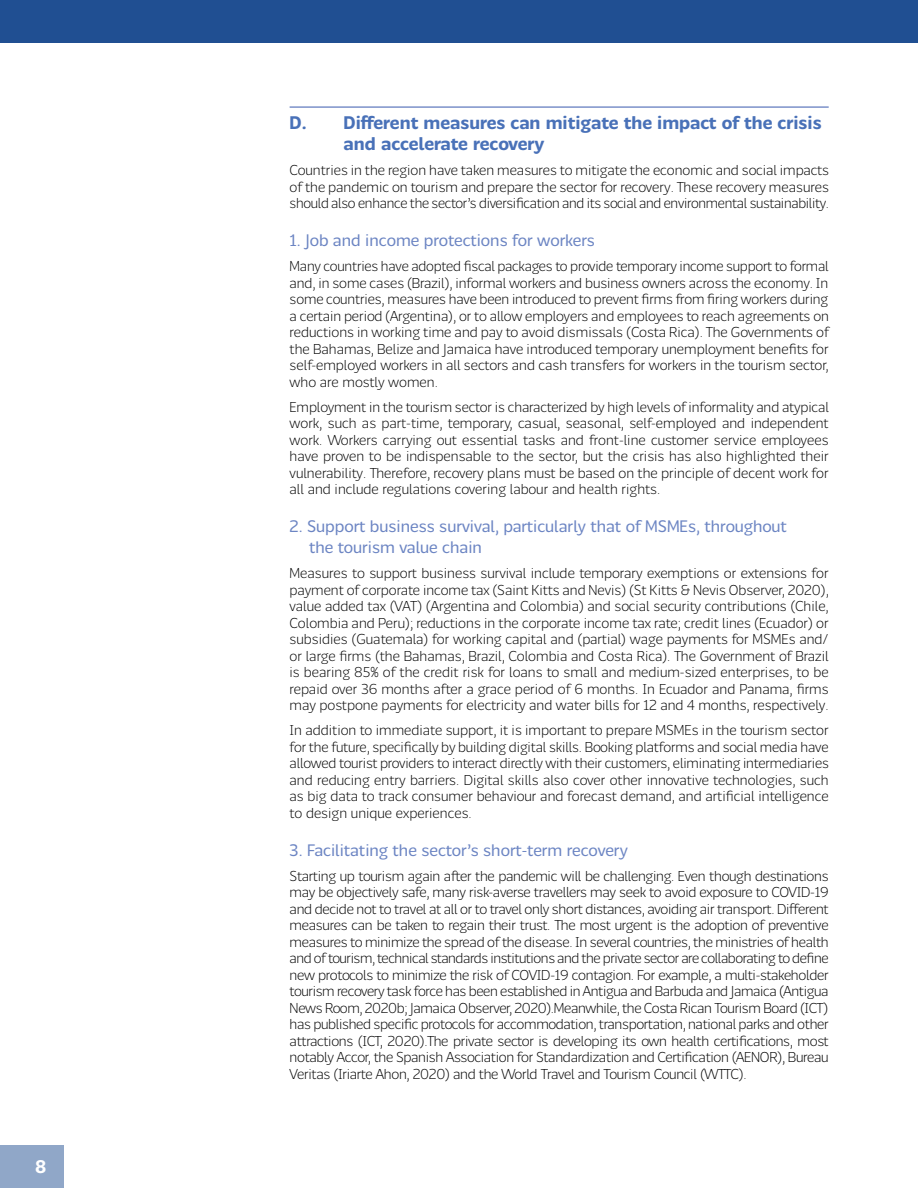
<style>
.page{position:relative;width:918px;height:1188px;background:#fff}
.page>*{position:absolute;margin:0;border:0;box-sizing:border-box;transform-origin:0 0}
.t1{font:700 18px/21px "Chilena";color:#4971b8}
.t2{font:700 18px "Chilena";color:#fff}
.t3{font:16.5px/21px "Chilena";color:#6c85c3}
.t4{font:300 14.25px/16.5px "Chilena";color:#000;text-align:justify}
</style>
<div class="page">
<div style="left:0;top:1145px;width:64px;height:43px;background:#90a7c8"></div>
<hr style="left:290px;top:106px;width:539px;height:2px;background:#7b91c9">
<div style="left:0;top:0;width:918px;height:43px;background:#204f92"></div>
<p class="t2" style="left:35px;top:1154px;width:13px">8</p>
<p class="t1" style="left:344px;top:111px;width:480px;text-indent:-54px">D. Different measures can mitigate the impact of the crisis and accelerate recovery</p>
<p class="t4" style="left:290px;top:161px;width:541px">Countries in the region have taken measures to mitigate the economic and social impacts of the pandemic on tourism and prepare the sector for recovery. These recovery measures should also enhance the sector’s diversification and its social and environmental sustainability.</p>
<p class="t3" style="left:290px;top:229px;width:307px">1. Job and income protections for workers</p>
<p class="t4" style="left:290px;top:257px;width:541px">Many countries have adopted fiscal packages to provide temporary income support to formal and, in some cases (Brazil), informal workers and business owners across the economy. In some countries, measures have been introduced to prevent firms from firing workers during a certain period (Argentina), or to allow employers and employees to reach agreements on reductions in working time and pay to avoid dismissals (Costa Rica). The Governments of the Bahamas, Belize and Jamaica have introduced temporary unemployment benefits for self-employed workers in all sectors and cash transfers for workers in the tourism sector, who are mostly women.</p>
<p class="t4" style="left:290px;top:398px;width:541px">Employment in the tourism sector is characterized by high levels of informality and atypical work, such as part-time, temporary, casual, seasonal, self-employed and independent work. Workers carrying out essential tasks and front-line customer service employees have proven to be indispensable to the sector, but the crisis has also highlighted their vulnerability. Therefore, recovery plans must be based on the principle of decent work for all and include regulations covering labour and health rights.</p>
<p class="t3" style="left:309px;top:515px;width:479px;text-indent:-20px">2. Support business survival, particularly that of MSMEs, throughout the tourism value chain</p>
<p class="t4" style="left:290px;top:564px;width:541px">Measures to support business survival include temporary exemptions or extensions for payment of corporate income tax (Saint Kitts and Nevis) (St Kitts &amp; Nevis Observer, 2020), value added tax (VAT) (Argentina and Colombia) and social security contributions (Chile, Colombia and Peru); reductions in the corporate income tax rate; credit lines (Ecuador) or subsidies (Guatemala) for working capital and (partial) wage payments for MSMEs and/ or large firms (the Bahamas, Brazil, Colombia and Costa Rica). The Government of Brazil is bearing 85% of the credit risk for loans to small and medium-sized enterprises, to be repaid over 36 months after a grace period of 6 months. In Ecuador and Panama, firms may postpone payments for electricity and water bills for 12 and 4 months, respectively.</p>
<p class="t4" style="left:290px;top:721px;width:541px">In addition to immediate support, it is important to prepare MSMEs in the tourism sector for the future, specifically by building digital skills. Booking platforms and social media have allowed tourist providers to interact directly with their customers, eliminating intermediaries and reducing entry barriers. Digital skills also cover other innovative technologies, such as big data to track consumer behaviour and forecast demand, and artificial intelligence to design unique experiences.</p>
<p class="t3" style="left:290px;top:838px;width:340px">3. Facilitating the sector’s short-term recovery</p>
<p class="t4" style="left:290px;top:867px;width:541px">Starting up tourism again after the pandemic will be challenging. Even though destinations may be objectively safe, many risk-averse travellers may seek to avoid exposure to COVID-19 and decide not to travel at all or to travel only short distances, avoiding air transport. Different measures can be taken to regain their trust. The most urgent is the adoption of preventive measures to minimize the spread of the disease. In several countries, the ministries of health and of tourism, technical standards institutions and the private sector are collaborating to define new protocols to minimize the risk of COVID-19 contagion. For example, a multi-stakeholder tourism recovery task force has been established in Antigua and Barbuda and Jamaica (Antigua News Room, 2020b; Jamaica Observer, 2020).Meanwhile, the Costa Rican Tourism Board (ICT) has published specific protocols for accommodation, transportation, national parks and other attractions (ICT, 2020).The private sector is developing its own health certifications, most notably Accor, the Spanish Association for Standardization and Certification (AENOR), Bureau Veritas (Iriarte Ahon, 2020) and the World Travel and Tourism Council (WTTC).</p>
</div>
